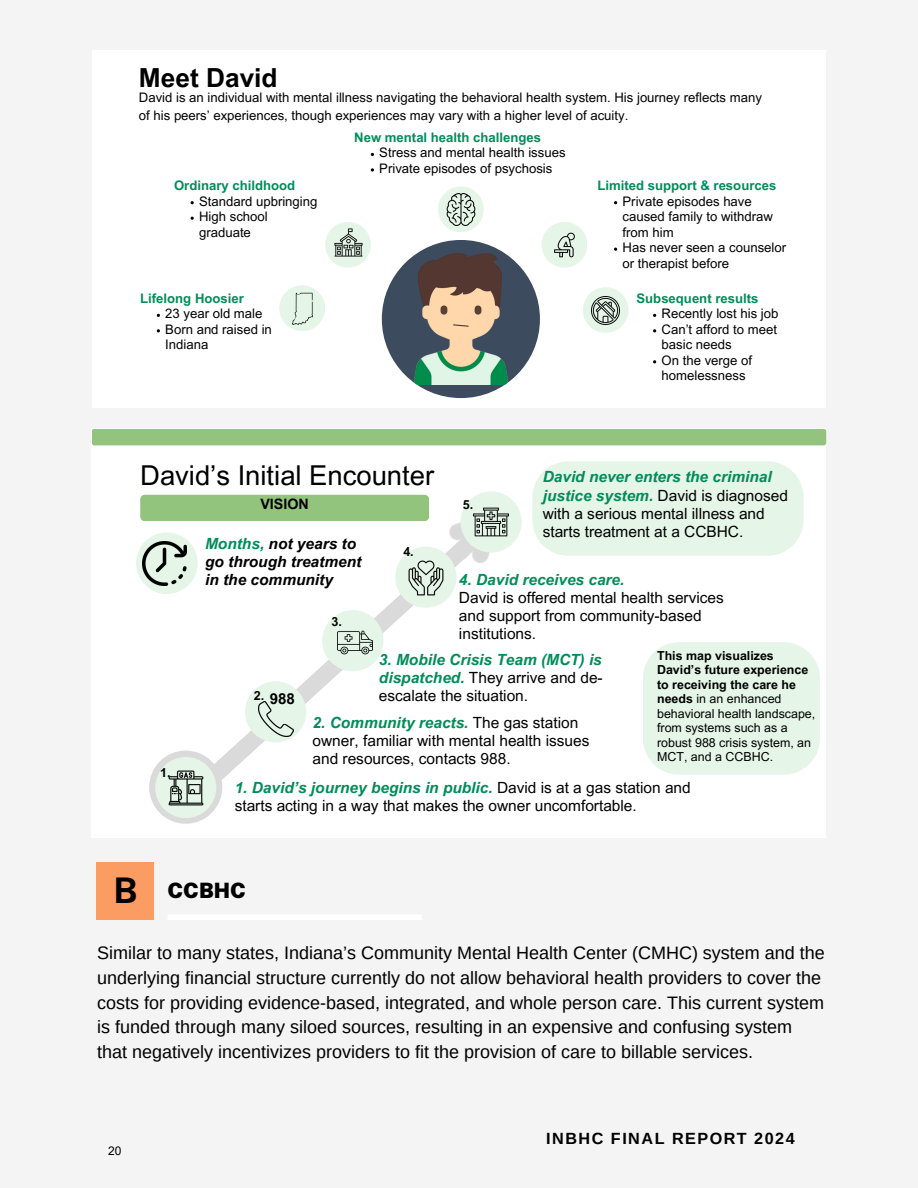
<style>
.page{position:relative;width:918px;height:1188px;background:#f4f4f4}
.page>*{position:absolute;margin:0;border:0;box-sizing:border-box;transform-origin:0 0}
.t1{font:700 35.25px "Public Sans";color:#000}
.t2{font:27.45px "Arial MT Pro";color:#000}
.t3{font:700 26.25px "Arial MT Pro";color:#000}
.t4{font:900 21.15px "Public Sans";color:#000}
.t5{font:18px/24.8px "Arimo";color:#000}
.t6{font:700 16.2px "Arimo";letter-spacing:.09em;color:#000}
.t7{font:15.45px/18.1px "Arial MT Pro";color:#000}
.t8{font:italic 700 15.45px/18px "Arial MT Pro";color:#000}
.t9{font:italic 700 15.45px "Arial MT Pro";color:#008c5b}
.t10{font:700 15px "Arial MT Pro";color:#000}
.t11{font:700 14.25px "Arial MT Pro";color:#000}
.t12{font:13.2px/15.5px "Arial MT Pro";color:#000}
.t13{font:700 13.2px "Arial MT Pro";color:#008c5b}
.t14{font:700 12.6px "Arial MT Pro";color:#000}
.t15{font:12.45px/14.5px "Arial MT Pro";color:#000}
.t16{font:12px "Arial";color:#000}
.s1{color:#008c5b}
.s2{font-weight:700;font-style:italic;color:#008c5b}
.s3{font-weight:700}
</style>
<div class="page">
<div style="left:92px;top:50px;width:734px;height:357px;background:#fff"></div>
<div style="left:96px;top:862px;width:58px;height:58px;background:#fb9d62"></div>
<div style="left:168px;top:914px;width:254px;height:6px;background:#fff"></div>
<div style="left:92px;top:429px;width:734px;height:409px;background:#fff"></div>
<div style="left:325px;top:222px;width:46px;height:46px;background:#e5f5e7;border-radius:50%"></div>
<div style="left:438px;top:186px;width:46px;height:46px;background:#e5f5e7;border-radius:50%"></div>
<div style="left:583px;top:287px;width:46px;height:46px;background:#e5f5e7;border-radius:50%"></div>
<div style="left:279px;top:285px;width:46px;height:46px;background:#e5f5e7;border-radius:50%"></div>
<div style="left:542px;top:222px;width:45px;height:46px;background:#e5f5e7;border-radius:50%"></div>
<img style="left:334px;top:228px;width:28px;height:29px">
<img style="left:446px;top:194px;width:30px;height:31px">
<img style="left:592px;top:296px;width:28px;height:28px">
<svg style="left:371px;top:168px;width:3px;height:4px"></svg>
<img style="left:292px;top:293px;width:21px;height:31px">
<div style="left:382px;top:240px;width:158px;height:158px;background:#3d4b5f;border-radius:50%"></div>
<img style="left:396px;top:254px;width:130px;height:130px">
<img style="left:554px;top:232px;width:21px;height:26px">
<svg style="left:452px;top:324px;width:17px;height:3px"></svg>
<div style="left:149px;top:751px;width:73px;height:73px;background:#dadada;border-radius:50%"></div>
<svg style="left:449px;top:502px;width:41px;height:61px"></svg>
<div style="left:140px;top:495px;width:289px;height:26px;background:#93c47d;border-radius:4px"></div>
<svg style="left:174px;top:536px;width:302px;height:276px"></svg>
<div style="left:155px;top:757px;width:61px;height:61px;background:#e5f5e7;border-radius:50%"></div>
<img style="left:169px;top:770px;width:34px;height:35px">
<div style="left:245px;top:681px;width:61px;height:61px;background:#e5f5e7;border-radius:50%"></div>
<img style="left:258px;top:702px;width:35px;height:35px">
<div style="left:274px;top:701px;width:25px;height:23px;background:#e5f5e7;border-radius:50%"></div>
<div style="left:322px;top:610px;width:61px;height:61px;background:#e5f5e7;border-radius:50%"></div>
<img style="left:338px;top:630px;width:35px;height:25px">
<div style="left:395px;top:547px;width:61px;height:61px;background:#e5f5e7;border-radius:50%"></div>
<img style="left:409px;top:560px;width:35px;height:35px">
<div style="left:461px;top:491px;width:61px;height:62px;background:#e5f5e7;border-radius:50%"></div>
<img style="left:474px;top:507px;width:35px;height:30px">
<div style="left:136px;top:532px;width:62px;height:62px;background:#e5f5e7;border-radius:50%"></div>
<img style="left:142px;top:542px;width:44px;height:44px">
<div style="left:532px;top:461px;width:271px;height:95px;background:#e5f5e7;border-radius:36px"></div>
<div style="left:643px;top:642px;width:177px;height:133px;background:#e5f5e7;border-radius:36px"></div>
<div style="left:92px;top:429px;width:734px;height:16px;background:#93c47d;border-radius:3px"></div>
<h5 class="t3" style="left:139px;top:68px;width:140px">Meet David</h5>
<p class="t12" style="left:139px;top:90px;width:625px;line-height:18px">David is an individual with mental illness navigating the behavioral health system. His journey reflects many of his peers’ experiences, though experiences may vary with a higher level of acuity.</p>
<p class="t13" style="left:174px;top:181px;width:123px">Ordinary childhood</p>
<p class="t12" style="left:199px;top:195px;width:120px">Standard upbringing</p>
<p class="t12" style="left:199px;top:210px;width:70px">High school graduate</p>
<p class="t13" style="left:140px;top:293px;width:105px">Lifelong Hoosier</p>
<p class="t12" style="left:165px;top:308px;width:99px">23 year old male</p>
<p class="t12" style="left:165px;top:323px;width:108px">Born and raised in<br>Indiana</p>
<p class="t13" style="left:354px;top:132px;width:188px">New mental health challenges</p>
<p class="t12" style="left:379px;top:147px;width:188px">Stress and mental health issues</p>
<p class="t12" style="left:379px;top:162px;width:175px">Private episodes of psychosis</p>
<p class="t13" style="left:597px;top:181px;width:180px">Limited support &amp; resources</p>
<p class="t12" style="left:623px;top:195px;width:152px">Private episodes have caused family to withdraw from him</p>
<p class="t12" style="left:623px;top:241px;width:165px">Has never seen a counselor or therapist before</p>
<p class="t13" style="left:637px;top:293px;width:123px">Subsequent results</p>
<p class="t12" style="left:662px;top:308px;width:118px">Recently lost his job</p>
<p class="t12" style="left:662px;top:323px;width:117px">Can’t afford to meet basic needs</p>
<p class="t12" style="left:662px;top:354px;width:92px">On the verge of homelessness</p>
<h6 class="t2" style="left:140px;top:465px;width:295px">David’s Initial Encounter</h6>
<p class="t11" style="left:260px;top:499px;width:50px">VISION</p>
<p class="t8" style="left:205px;top:536px;width:158px"><span class="s1">Months,</span> not years to go through treatment in the community</p>
<p class="t14" style="left:331px;top:617px;width:12px">3.</p>
<p class="t14" style="left:403px;top:547px;width:12px">4.</p>
<p class="t14" style="left:463px;top:500px;width:12px">5.</p>
<p class="t7" style="left:543px;top:470px;width:247px"><span class="s2">David never enters the criminal justice system.</span> David is diagnosed with a serious mental illness and starts treatment at a CCBHC.</p>
<p class="t9" style="left:459px;top:573px;width:167px">4. David receives care.</p>
<p class="t7" style="left:459px;top:590px;width:266px">David is offered mental health services and support from community-based institutions.</p>
<p class="t14" style="left:160px;top:768px;width:12px">1.</p>
<p class="t14" style="left:254px;top:691px;width:12px">2.</p>
<p class="t10" style="left:270px;top:693px;width:27px">988</p>
<p class="t7" style="left:379px;top:652px;width:225px;text-align:justify"><span class="s2">3. Mobile Crisis Team (MCT) is dispatched.</span> They arrive and de&shy;escalate the situation.</p>
<p class="t7" style="left:313px;top:715px;width:278px"><span class="s2">2. Community reacts.</span> The gas station owner, familiar with mental health issues and resources, contacts 988.</p>
<p class="t15" style="left:657px;top:650px;width:160px"><span class="s3">This map visualizes<br>David’s future experience to receiving the care he needs</span> in an enhanced behavioral health landscape, from systems such as a robust 988 crisis system, an<br>MCT, and a CCBHC.</p>
<p class="t7" style="left:235px;top:780px;width:458px"><span class="s2">1. David’s journey begins in public.</span> David is at a gas station and starts acting in a way that makes the owner uncomfortable.</p>
<h4 class="t1" style="left:113px;top:870px;width:26px">B</h4>
<h4 class="t4" style="left:168px;top:878px;width:80px">CCBHC</h4>
<p class="t5" style="left:97px;top:941px;width:729px">Similar to many states, Indiana’s Community Mental Health Center (CMHC) system and the underlying financial structure currently do not allow behavioral health providers to cover the costs for providing evidence-based, integrated, and whole person care. This current system is funded through many siloed sources, resulting in an expensive and confusing system that negatively incentivizes providers to fit the provision of care to billable services.</p>
<p class="t16" style="left:108px;top:1143px;width:15px">20</p>
<p class="t6" style="left:546px;top:1130px;width:250px">INBHC FINAL REPORT 2024</p>
</div>
